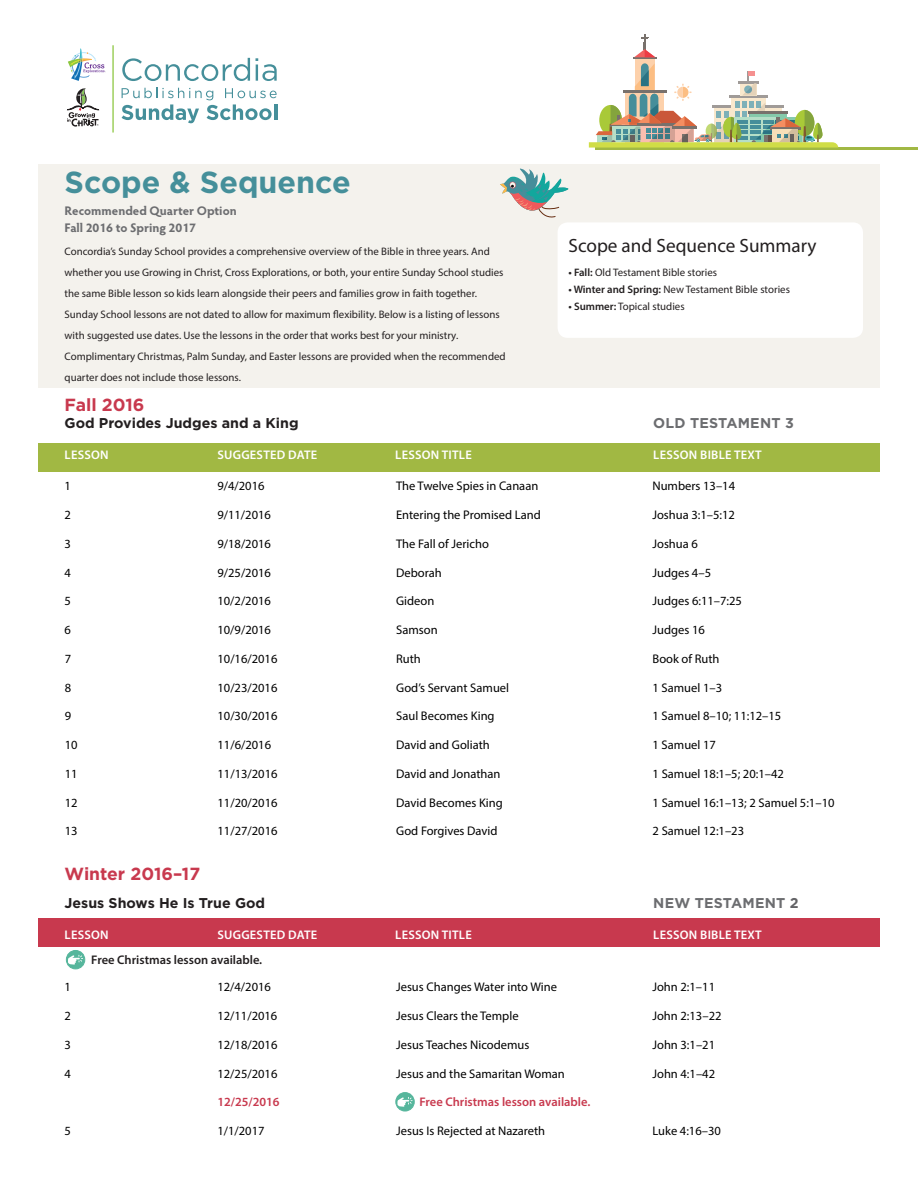
<style>
.page{position:relative;width:918px;height:1188px;background:#fff}
.page>*{position:absolute;margin:0;border:0;box-sizing:border-box;transform-origin:0 0}
.t1{font:700 30.45px "Gotham";color:#458f9a}
.t2{font:19.2px "Myriad Pro";color:#231f20}
.t3{font:700 17.55px "Gotham";color:#c8394e}
.t4{font:700 14.25px "Gotham";color:#231f20}
.t5{font:700 14.25px "Gotham";letter-spacing:.015em;color:#6c6d70}
.t6{font:12.6px "Myriad Pro";color:#000}
.t7{font:600 12.6px "Myriad Pro";letter-spacing:.02em;color:#fff}
.t8{font:700 12.6px/16.8px "Hypatia Sans Pro";color:#6c6d70}
.t9{font:600 12.6px "Myriad Pro";color:#c8394e}
.t10{font:600 12.6px "Myriad Pro";color:#231f20}
.t11{font:10.8px/21px "Myriad Pro";color:#231f20}
.s1{font-weight:600}
.s2{color:#636366}
</style>
<div class="page">
<div style="left:38px;top:164px;width:842px;height:223px;background:#f4f2ed"></div>
<div style="left:38px;top:918px;width:842px;height:29px;background:#c8394e"></div>
<div style="left:38px;top:443px;width:842px;height:29px;background:#a1b843"></div>
<div style="left:558px;top:222px;width:305px;height:116px;background:#fff;border-radius:10px"></div>
<hr style="left:595px;top:147px;width:323px;height:3px;background:#a1b844">
<svg style="left:589px;top:34px;width:249px;height:114px"></svg>
<svg style="left:500px;top:168px;width:68px;height:50px"></svg>
<div style="left:396px;top:1093px;width:18px;height:18px;background:#56b69c;border-radius:50%"></div>
<div style="left:396px;top:1092px;width:18px;height:19px;border:1px solid #56b69c;border-radius:50%"></div>
<svg style="left:397px;top:1097px;width:16px;height:10px"></svg>
<svg style="left:122px;top:58px;width:128px;height:23px"></svg>
<svg style="left:256px;top:58px;width:21px;height:23px"></svg>
<svg style="left:68px;top:49px;width:38px;height:32px"></svg>
<svg style="left:67px;top:88px;width:33px;height:39px"></svg>
<hr style="left:112px;top:45px;width:2px;height:88px;background:#8bc63e">
<svg style="left:122px;top:88px;width:155px;height:35px"></svg>
<hr style="left:274px;top:104px;width:3px;height:16px;background:#458f9a">
<div style="left:66px;top:950px;width:19px;height:19px;background:#56b69c;border-radius:50%"></div>
<div style="left:66px;top:950px;width:19px;height:19px;border:1px solid #56b69c;border-radius:50%"></div>
<svg style="left:68px;top:955px;width:15px;height:10px"></svg>
<h1 class="t1" style="left:65px;top:164px;width:288px">Scope &amp; Sequence</h1>
<p class="t8" style="left:65px;top:202px;width:174px">Recommended Quarter Option<br>Fall 2016 to Spring 2017</p>
<p class="t11" style="left:65px;top:240px;width:443px">Concordia’s Sunday School provides a comprehensive overview of the Bible in three years. And whether you use Growing in Christ, Cross Explorations, or both, your entire Sunday School studies the same Bible lesson so kids learn alongside their peers and families grow in faith together.<br>Sunday School lessons are not dated to allow for maximum flexibility. Below is a listing of lessons with suggested use dates. Use the lessons in the order that works best for your ministry.<br>Complimentary Christmas, Palm Sunday, and Easter lessons are provided when the recommended quarter does not include those lessons.</p>
<h2 class="t2" style="left:568px;top:234px;width:250px">Scope and Sequence Summary</h2>
<p class="t11" style="left:568px;top:262px;width:150px"><span class="s1">• Fall:</span> Old Testament Bible stories</p>
<p class="t11" style="left:568px;top:279px;width:223px"><span class="s1">• Winter and Spring:</span> New Testament Bible stories</p>
<p class="t11" style="left:568px;top:295px;width:118px"><span class="s1">• Summer:</span> Topical studies</p>
<h3 class="t3" style="left:65px;top:394px;width:81px">Fall 2016</h3>
<p class="t4" style="left:65px;top:415px;width:235px">God Provides Judges and a King</p>
<p class="t5" style="left:653px;top:415px;width:142px">OLD TESTAMENT 3</p>
<p class="t7" style="left:65px;top:447px;width:46px">LESSON</p>
<p class="t7" style="left:217px;top:447px;width:102px">SUGGESTED DATE</p>
<p class="t7" style="left:395px;top:447px;width:78px">LESSON TITLE</p>
<p class="t7" style="left:653px;top:447px;width:110px">LESSON BIBLE TEXT</p>
<p class="t6" style="left:65px;top:478px;width:8px">1</p>
<p class="t6" style="left:217px;top:478px;width:49px">9/4/2016</p>
<p class="t6" style="left:396px;top:478px;width:144px">The Twelve Spies in Canaan</p>
<p class="t6" style="left:652px;top:478px;width:84px">Numbers 13–14</p>
<p class="t6" style="left:65px;top:507px;width:8px">2</p>
<p class="t6" style="left:217px;top:507px;width:55px">9/11/2016</p>
<p class="t6" style="left:396px;top:507px;width:146px">Entering the Promised Land</p>
<p class="t6" style="left:652px;top:507px;width:84px">Joshua 3:1–5:12</p>
<p class="t6" style="left:65px;top:536px;width:8px">3</p>
<p class="t6" style="left:217px;top:536px;width:55px">9/18/2016</p>
<p class="t6" style="left:396px;top:536px;width:94px">The Fall of Jericho</p>
<p class="t6" style="left:652px;top:536px;width:47px">Joshua 6</p>
<p class="t6" style="left:65px;top:565px;width:8px">4</p>
<p class="t6" style="left:217px;top:565px;width:55px">9/25/2016</p>
<p class="t6" style="left:396px;top:565px;width:47px">Deborah</p>
<p class="t6" style="left:653px;top:565px;width:60px">Judges 4–5</p>
<p class="t6" style="left:65px;top:593px;width:8px">5</p>
<p class="t6" style="left:217px;top:593px;width:55px">10/2/2016</p>
<p class="t6" style="left:396px;top:593px;width:40px">Gideon</p>
<p class="t6" style="left:653px;top:593px;width:91px">Judges 6:11–7:25</p>
<p class="t6" style="left:65px;top:622px;width:8px">6</p>
<p class="t6" style="left:217px;top:622px;width:55px">10/9/2016</p>
<p class="t6" style="left:396px;top:622px;width:43px">Samson</p>
<p class="t6" style="left:653px;top:622px;width:54px">Judges 16</p>
<p class="t6" style="left:65px;top:651px;width:8px">7</p>
<p class="t6" style="left:217px;top:651px;width:61px">10/16/2016</p>
<p class="t6" style="left:396px;top:651px;width:26px">Ruth</p>
<p class="t6" style="left:653px;top:651px;width:69px">Book of Ruth</p>
<p class="t6" style="left:65px;top:680px;width:8px">8</p>
<p class="t6" style="left:217px;top:680px;width:61px">10/23/2016</p>
<p class="t6" style="left:396px;top:680px;width:114px">God’s Servant Samuel</p>
<p class="t6" style="left:653px;top:680px;width:71px">1 Samuel 1–3</p>
<p class="t6" style="left:65px;top:708px;width:8px">9</p>
<p class="t6" style="left:218px;top:708px;width:61px">10/30/2016</p>
<p class="t6" style="left:396px;top:708px;width:100px">Saul Becomes King</p>
<p class="t6" style="left:653px;top:708px;width:130px">1 Samuel 8–10; 11:12–15</p>
<p class="t6" style="left:65px;top:737px;width:14px">10</p>
<p class="t6" style="left:218px;top:737px;width:55px">11/6/2016</p>
<p class="t6" style="left:396px;top:737px;width:95px">David and Goliath</p>
<p class="t6" style="left:653px;top:737px;width:65px">1 Samuel 17</p>
<p class="t6" style="left:65px;top:766px;width:14px">11</p>
<p class="t6" style="left:218px;top:766px;width:61px">11/13/2016</p>
<p class="t6" style="left:396px;top:766px;width:106px">David and Jonathan</p>
<p class="t6" style="left:653px;top:766px;width:133px">1 Samuel 18:1–5; 20:1–42</p>
<p class="t6" style="left:65px;top:795px;width:14px">12</p>
<p class="t6" style="left:218px;top:795px;width:61px">11/20/2016</p>
<p class="t6" style="left:396px;top:795px;width:108px">David Becomes King</p>
<p class="t6" style="left:653px;top:795px;width:183px">1 Samuel 16:1–13; 2 Samuel 5:1–10</p>
<p class="t6" style="left:65px;top:823px;width:14px">13</p>
<p class="t6" style="left:218px;top:823px;width:61px">11/27/2016</p>
<p class="t6" style="left:396px;top:823px;width:103px">God Forgives David</p>
<p class="t6" style="left:653px;top:823px;width:93px">2 Samuel 12:1–23</p>
<h3 class="t3" style="left:65px;top:864px;width:137px">Winter 2016–17</h3>
<p class="t4" style="left:65px;top:895px;width:202px">Jesus Shows He Is True God</p>
<p class="t5" style="left:653px;top:895px;width:147px">NEW TESTAMENT <span class="s2">2</span></p>
<p class="t7" style="left:65px;top:927px;width:46px">LESSON</p>
<p class="t7" style="left:217px;top:927px;width:102px">SUGGESTED DATE</p>
<p class="t7" style="left:395px;top:927px;width:78px">LESSON TITLE</p>
<p class="t7" style="left:653px;top:927px;width:110px">LESSON BIBLE TEXT</p>
<p class="t10" style="left:91px;top:951px;width:172px">Free Christmas lesson available.</p>
<p class="t6" style="left:65px;top:979px;width:8px">1</p>
<p class="t6" style="left:217px;top:979px;width:55px">12/4/2016</p>
<p class="t6" style="left:396px;top:979px;width:162px">Jesus Changes Water into Wine</p>
<p class="t6" style="left:652px;top:979px;width:64px">John 2:1–11</p>
<p class="t6" style="left:65px;top:1008px;width:8px">2</p>
<p class="t6" style="left:217px;top:1008px;width:61px">12/11/2016</p>
<p class="t6" style="left:396px;top:1008px;width:124px">Jesus Clears the Temple</p>
<p class="t6" style="left:652px;top:1008px;width:71px">John 2:13–22</p>
<p class="t6" style="left:65px;top:1037px;width:8px">3</p>
<p class="t6" style="left:217px;top:1037px;width:61px">12/18/2016</p>
<p class="t6" style="left:396px;top:1037px;width:135px">Jesus Teaches Nicodemus</p>
<p class="t6" style="left:652px;top:1037px;width:64px">John 3:1–21</p>
<p class="t6" style="left:65px;top:1066px;width:8px">4</p>
<p class="t6" style="left:217px;top:1066px;width:61px">12/25/2016</p>
<p class="t6" style="left:396px;top:1066px;width:170px">Jesus and the Samaritan Woman</p>
<p class="t6" style="left:653px;top:1066px;width:64px">John 4:1–42</p>
<p class="t9" style="left:217px;top:1094px;width:64px">12/25/2016</p>
<p class="t9" style="left:419px;top:1094px;width:172px">Free Christmas lesson available.</p>
<p class="t6" style="left:65px;top:1123px;width:8px">5</p>
<p class="t6" style="left:217px;top:1123px;width:49px">1/1/2017</p>
<p class="t6" style="left:396px;top:1123px;width:151px">Jesus Is Rejected at Nazareth</p>
<p class="t6" style="left:653px;top:1123px;width:70px">Luke 4:16–30</p>
</div>
